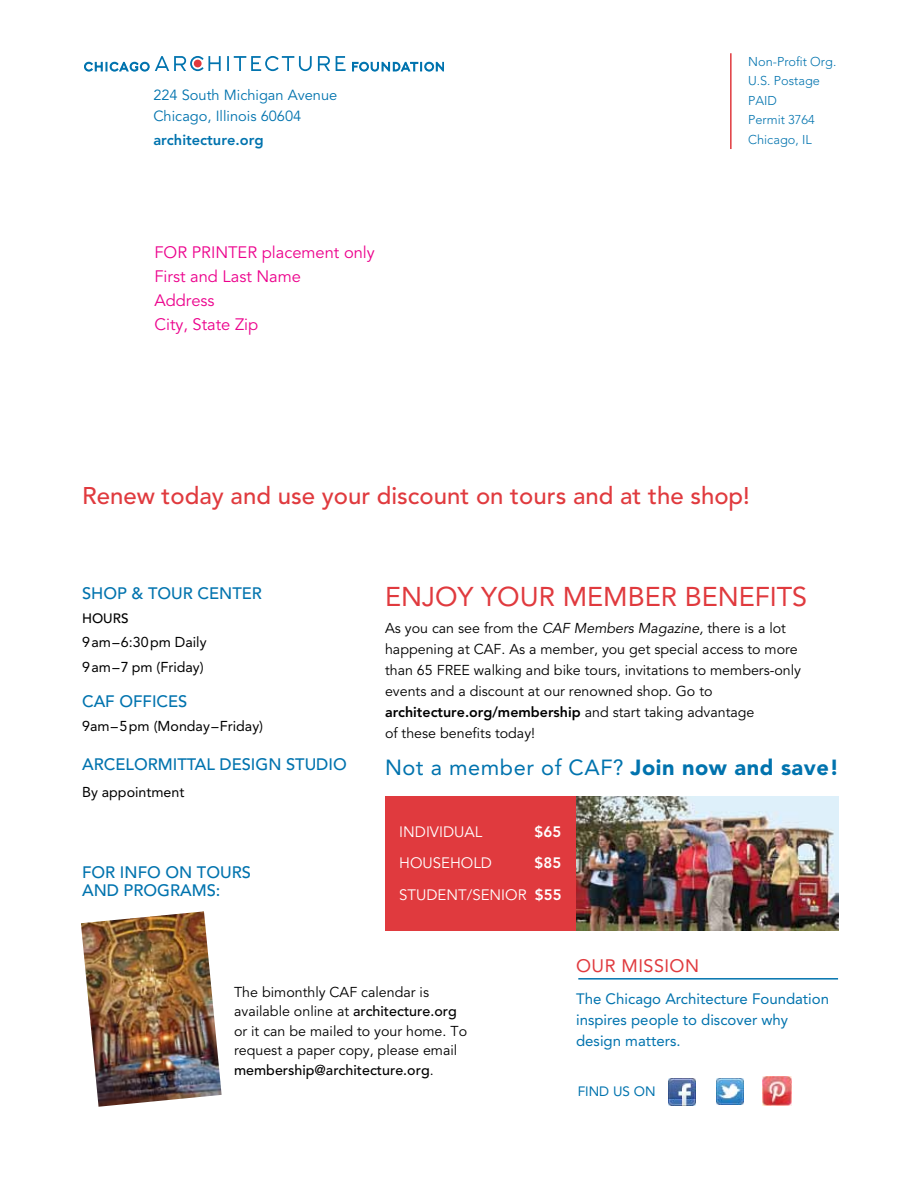
<style>
.page{position:relative;width:918px;height:1188px;background:#fff}
.page>*{position:absolute;margin:0;border:0;box-sizing:border-box;transform-origin:0 0}
.t1{font:27px "Avenir";color:#e03a3e}
.t2{font:500 24px "Avenir";color:#e03a3e}
.t3{font:21.75px "Avenir";color:#0073ae}
.t4{font:18px "Avenir";color:#e03a3e}
.t5{font:500 16.5px "Avenir";color:#0073ae}
.t6{font:16.5px/24px "Avenir";color:#ec008c}
.t7{font:15px/21px "Avenir";color:#0073ae}
.t8{font:15px "Avenir";color:#fff}
.t9{font:800 15px "Avenir";color:#fff}
.t10{font:14.7px/21px "Avenir";color:#0073ae}
.t11{font:800 14.7px "Avenir";color:#0073ae}
.t12{font:14.25px/21px "Avenir";color:#000}
.t13{font:14.25px/24.3px "Avenir";letter-spacing:.1em;color:#000}
.t14{font:13.5px "Avenir";color:#0073ae}
.t15{font:500 13.5px "Avenir";color:#000}
.t16{font:300 12.75px/19.5px "Avenir";color:#0073ae}
.s1{font-style:italic}
.s2{font-weight:800}
.s3{font-weight:900}
.s4{font-weight:400}
.s5{font-weight:500}
</style>
<div class="page">
<svg style="left:84px;top:56px;width:262px;height:15px"></svg>
<svg style="left:352px;top:62px;width:92px;height:9px"></svg>
<hr style="left:730px;top:53px;width:2px;height:96px;background:#e03a3e">
<div style="left:385px;top:797px;width:201px;height:134px;background:#e03a3e"></div>
<img style="left:576px;top:796px;width:262px;height:135px">
<img style="left:763px;top:1077px;width:29px;height:28px">
<img style="left:716px;top:1078px;width:27px;height:27px">
<img style="left:669px;top:1078px;width:27px;height:27px">
<hr style="left:578px;top:978px;width:260px;height:2px;background:#0073ae">
<img style="left:81px;top:911px;width:141px;height:196px">
<p class="t10" style="left:153px;top:85px;width:185px">224 South Michigan Avenue<br>Chicago, Illinois 60604</p>
<p class="t11" style="left:153px;top:131px;width:112px">architecture.org</p>
<p class="t6" style="left:154px;top:241px;width:222px">FOR PRINTER placement only<br>First and Last Name<br>Address<br>City, State Zip</p>
<p class="t16" style="left:748px;top:52px;width:90px">Non-Profit Org.<br>U.S. Postage<br>PAID<br>Permit 3764<br>Chicago, IL</p>
<h2 class="t2" style="left:82px;top:482px;width:669px">Renew today and use your discount on tours and at the shop!</h2>
<p class="t5" style="left:82px;top:584px;width:22px">Shop</p>
<p class="t5" style="left:132px;top:584px;width:39px">&amp; Tour</p>
<p class="t5" style="left:198px;top:584px;width:62px">Center</p>
<p class="t15" style="left:82px;top:611px;width:10px">hours</p>
<p class="t13" style="left:82px;top:630px;width:126px">9am–6:30pm Daily<br>9am–7 pm (Friday)</p>
<p class="t5" style="left:82px;top:692px;width:61px">CAF Offic</p>
<p class="t5" style="left:168px;top:692px;width:19px">es</p>
<p class="t13" style="left:82px;top:714px;width:183px">9am–5pm (Monday–Friday)</p>
<p class="t5" style="left:82px;top:754px;width:55px">Arcelor</p>
<p class="t5" style="left:158px;top:754px;width:25px">Mittal</p>
<p class="t5" style="left:219px;top:754px;width:129px">DESIGN STUDIO</p>
<p class="t13" style="left:82px;top:780px;width:104px">By appointment</p>
<p class="t5" style="left:82px;top:862px;width:49px">For info</p>
<p class="t5" style="left:165px;top:862px;width:44px">on tours</p>
<p class="t5" style="left:82px;top:880px;width:14px">and</p>
<p class="t5" style="left:124px;top:880px;width:13px">programs</p>
<p class="t5" style="left:216px;top:880px;width:6px">:</p>
<h1 class="t1" style="left:385px;top:580px;width:424px">enjoy your member benefits</h1>
<p class="t12" style="left:385px;top:618px;width:414px">As you can see from the <span class="s1">CAF Members Magazine,</span> there is a lot happening at CAF. As a member, you get special access to more than 65 FREE</p>
<p class="t12" style="left:385px;top:660px;width:418px;text-indent:89px">walking and bike tours, invitations to members-only events and a discount at our renowned shop. Go to <span class="s2">architecture.org/membership</span> and start taking advantage<br>of these benefits today!</p>
<h3 class="t3" style="left:385px;top:755px;width:456px">N ot a member of CAF? <span class="s3">Join now and save!</span></h3>
<p class="t8" style="left:399px;top:823px;width:8px">indi</p>
<p class="t8" style="left:430px;top:823px;width:18px">vidual</p>
<p class="t9" style="left:535px;top:822px;width:28px">$65</p>
<p class="t8" style="left:399px;top:855px;width:11px">hous</p>
<p class="t8" style="left:441px;top:855px;width:18px">ehold</p>
<p class="t9" style="left:535px;top:854px;width:28px">$85</p>
<p class="t8" style="left:399px;top:886px;width:11px">stud</p>
<p class="t8" style="left:438px;top:886px;width:62px">ent/senio</p>
<p class="t9" style="left:518px;top:886px;width:45px"><span class="s4">r</span> $55</p>
<p class="t12" style="left:234px;top:983px;width:235px;line-height:19.5px">The bimonthly CAF calendar is available online at <span class="s5">architecture.org </span>or it can be mailed to your home. To request a paper copy, please email <span class="s5">membership@architecture.org</span>.</p>
<p class="t4" style="left:576px;top:955px;width:14px">OUR</p>
<p class="t4" style="left:622px;top:955px;width:12px">MISSION</p>
<p class="t7" style="left:576px;top:988px;width:254px">The Chicago Architecture Foundation inspires people to discover why design matters.</p>
<p class="t14" style="left:578px;top:1084px;width:79px">find us on</p>
</div>
